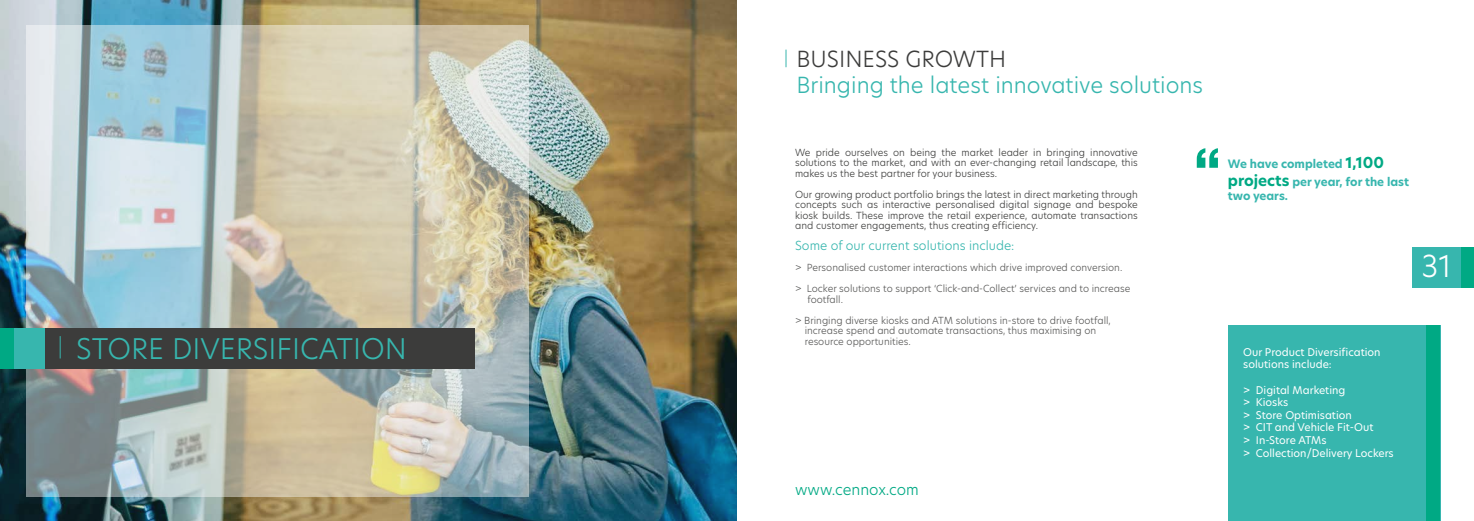
<style>
.page{position:relative;width:1474px;height:521px;background:#fff}
.page>*{position:absolute;margin:0;border:0;box-sizing:border-box;transform-origin:0 0}
.t1{font:800 54.25px "Helvetica Neue LT Std";color:#00a984}
.t2{font:300 29.75px "Hero New";color:#fff}
.t3{font:300 28px "Hero New";color:#37b6ae}
.t4{font:300 21.88px "Hero New";color:#37b6ae}
.t5{font:300 21.88px "Hero New";color:#3c3c3b}
.t6{font:300 14.88px "Hero New";color:#00a984}
.t7{font:300 12.25px "Hero New";color:#37b6ae}
.t8{font:700 11.38px/17.8px "Hero New";color:#37b6ae}
.t9{font:10.5px/12.6px "Hero New";color:#fff}
.t10{font:300 9.62px/10.5px "Hero New";color:#3c3c3b;text-align:justify}
.t11{font:300 9.62px/21px "Hero New";color:#575756}
.s1{font-size:14.88px;color:#00a984}
</style>
<div class="page">
<div style="left:1412px;top:247px;width:61px;height:40px;background:#37b6ae"></div>
<div style="left:1460px;top:247px;width:13px;height:40px;background:#00a984"></div>
<div style="left:1228px;top:325px;width:212px;height:196px;background:#37b6ae"></div>
<img style="left:0;top:0;width:737px;height:521px">
<svg style="left:26px;top:25px;width:502px;height:472px;background:#bdc3b9"></svg>
<div style="left:0;top:328px;width:62px;height:40px;background:#37b6ae"></div>
<div style="left:0;top:328px;width:14px;height:40px;background:#00a984"></div>
<div style="left:45px;top:328px;width:429px;height:40px;background:#3c3c3b"></div>
<svg style="left:60px;top:336px;width:1px;height:22px"></svg>
<div style="left:1425px;top:325px;width:14px;height:196px;background:#00a984"></div>
<svg style="left:785px;top:50px;width:1px;height:17px"></svg>
<h3 class="t3" style="left:76px;top:329px;width:332px">STORE DIVERSIFICATION</h3>
<h3 class="t5" style="left:796px;top:44px;width:211px">BUSINESS GROWTH</h3>
<h3 class="t4" style="left:796px;top:70px;width:408px">Bringing the latest innovative solutions</h3>
<p class="t10" style="left:795px;top:147px;width:344px">We pride ourselves on being the market leader in bringing innovative solutions to the market, and with an ever-changing retail landscape, this makes us the best partner for your business.</p>
<p class="t10" style="left:795px;top:189px;width:344px">Our growing product portfolio brings the latest in direct marketing through concepts such as interactive personalised digital signage and bespoke kiosk builds. These improve the retail experience, automate transactions and customer engagements, thus creating efficiency.</p>
<p class="t7" style="left:795px;top:238px;width:221px">Some of our current solutions include:</p>
<p class="t11" style="left:795px;top:257px;width:337px">&gt; Personalised customer interactions which drive improved conversion. &gt; Locker solutions to support ‘Click-and-Collect’ services and to increase</p>
<p class="t11" style="left:795px;top:289px;width:317px;text-indent:12px">footfall.<br>&gt; Bringing diverse kiosks and ATM solutions in-store to drive footfall,</p>
<p class="t11" style="left:804px;top:325px;width:293px;line-height:10.5px">increase spend and automate transactions, thus maximising on resource opportunities.</p>
<h3 class="t6" style="left:795px;top:480px;width:125px">www.cennox.com</h3>
<h1 class="t1" style="left:1193px;top:135px;width:29px">“</h1>
<p class="t8" style="left:1227px;top:155px;width:183px">We have completed <span class="s1">1,100 projects</span> per year, for the last</p>
<p class="t8" style="left:1227px;top:187px;width:62px">two years.</p>
<h2 class="t2" style="left:1421px;top:246px;width:32px">31</h2>
<p class="t9" style="left:1243px;top:345px;width:139px">Our Product Diversification solutions include:</p>
<p class="t9" style="left:1243px;top:383px;width:152px">&gt; Digital Marketing<br>&gt; Kiosks<br>&gt; Store Optimisation<br>&gt; CIT and Vehicle Fit-Out<br>&gt; In-Store ATMs<br>&gt; Collection/Delivery Lockers</p>
</div>
